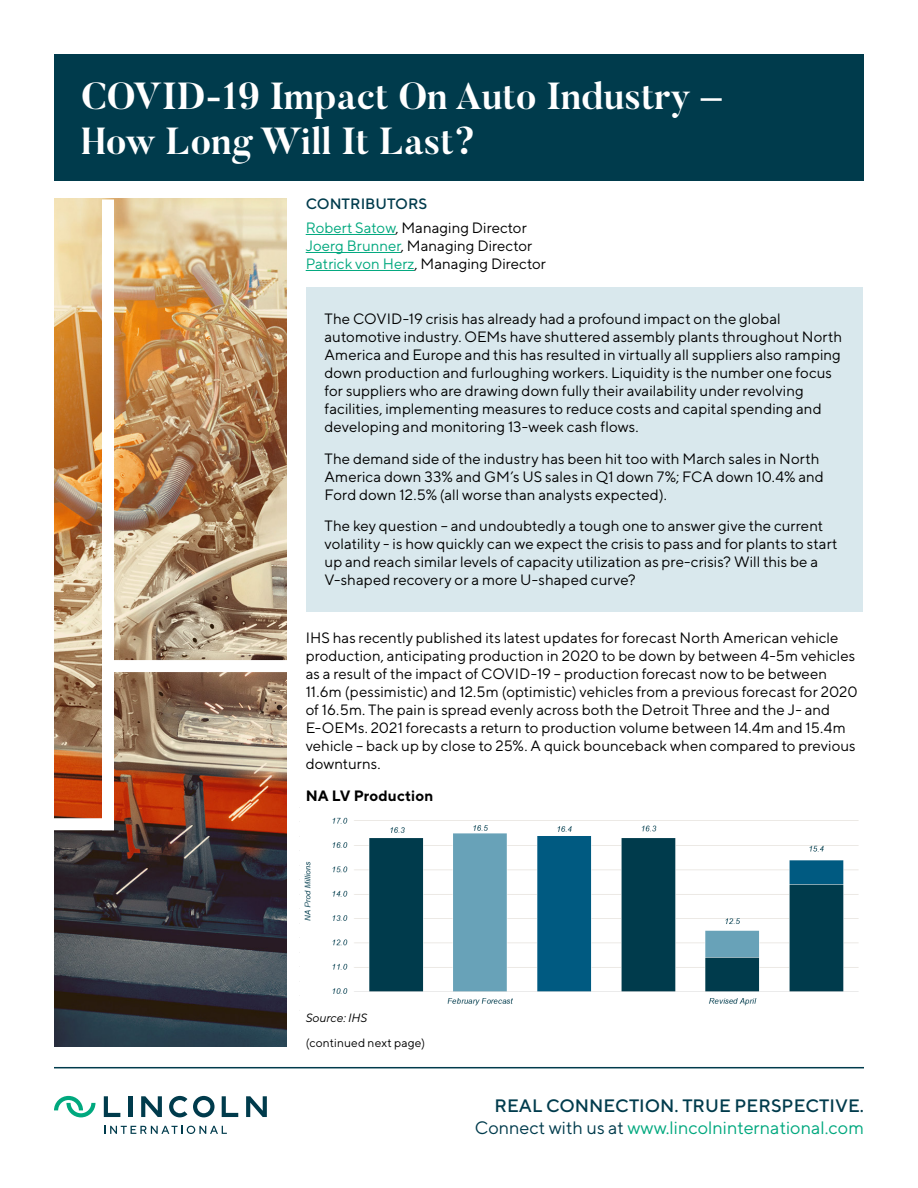
<style>
.page{position:relative;width:918px;height:1188px;background:#fff}
.page>*{position:absolute;margin:0;border:0;box-sizing:border-box;transform-origin:0 0}
.t1{font:700 37.5px/45px "Butler";color:#fff}
.t2{font:500 18px/21.6px "TT Norms";color:#003b4c;text-align:right}
.t3{font:15px/18px "TT Norms";color:#000}
.t4{font:700 15px "TT Norms";letter-spacing:.005em;color:#000}
.t5{font:500 15px "TT Norms";color:#003b4c}
.t6{font:12px "TT Norms";letter-spacing:.015em;color:#000}
.t7{font:italic 12px "TT Norms";color:#000}
.s1{color:#00a87e}
.s2{font-weight:400}
.s3{font-weight:400;color:#00a87e}
</style>
<div class="page">
<hr style="left:129px;top:1096px;width:4px;height:21px;background:#003b4c">
<svg style="left:141px;top:1096px;width:21px;height:21px"></svg>
<svg style="left:104px;top:1096px;width:16px;height:21px"></svg>
<svg style="left:246px;top:1096px;width:21px;height:21px"></svg>
<svg style="left:222px;top:1096px;width:16px;height:21px"></svg>
<svg style="left:169px;top:1096px;width:18px;height:21px"></svg>
<svg style="left:193px;top:1096px;width:22px;height:21px"></svg>
<svg style="left:54px;top:1096px;width:41px;height:21px"></svg>
<svg style="left:104px;top:1126px;width:123px;height:8px"></svg>
<hr style="left:54px;top:1067px;width:810px;height:1px;background:#003b4c">
<img style="left:304px;top:817px;width:555px;height:189px">
<div style="left:306px;top:287px;width:557px;height:325px;background:#d9e8ed"></div>
<div style="left:54px;top:54px;width:810px;height:127px;background:#003b4c"></div>
<hr style="left:306px;top:234px;width:89px;height:1px;background:#00a87e">
<hr style="left:306px;top:252px;width:95px;height:1px;background:#00a87e">
<hr style="left:306px;top:270px;width:109px;height:1px;background:#00a87e">
<img style="left:54px;top:199px;width:232px;height:848px">
<div style="left:102px;top:200px;width:12px;height:630px;background:#fff"></div>
<div style="left:27px;top:818px;width:87px;height:12px;background:#fff"></div>
<div style="left:102px;top:660px;width:192px;height:12px;background:#fff"></div>
<h1 class="t1" style="left:81px;top:74px;width:642px">COVID-19 Impact On Auto Industry –<br>How Long Will It Last?</h1>
<p class="t5" style="left:306px;top:195px;width:123px">CONTRIBUTORS</p>
<p class="t3" style="left:306px;top:218px;width:242px"><span class="s1">Robert Satow</span>, Managing Director<br><span class="s1">Joerg Brunner</span>, Managing Director<br><span class="s1">Patrick von Herz</span>, Managing Director</p>
<p class="t3" style="left:325px;top:309px;width:519px">The COVID-19 crisis has already had a profound impact on the global automotive industry. OEMs have shuttered assembly plants throughout North America and Europe and this has resulted in virtually all suppliers also ramping down production and furloughing workers. Liquidity is the number one focus for suppliers who are drawing down fully their availability under revolving facilities, implementing measures to reduce costs and capital spending and developing and monitoring 13-week cash flows.</p>
<p class="t3" style="left:325px;top:449px;width:501px">The demand side of the industry has been hit too with March sales in North<br>America down 33% and GM’s US sales in Q1 down 7%; FCA down 10.4% and<br>Ford down 12.5% (all worse than analysts expected).</p>
<p class="t3" style="left:325px;top:516px;width:515px">The key question – and undoubtedly a tough one to answer give the current volatility - is how quickly can we expect the crisis to pass and for plants to start up and reach similar levels of capacity utilization as pre-crisis? Will this be a V-shaped recovery or a more U-shaped curve?</p>
<p class="t3" style="left:306px;top:629px;width:554px">IHS has recently published its latest updates for forecast North American vehicle production, anticipating production in 2020 to be down by between 4-5m vehicles as a result of the impact of COVID-19 – production forecast now to be between 11.6m (pessimistic) and 12.5m (optimistic) vehicles from a previous forecast for 2020 of 16.5m. The pain is spread evenly across both the Detroit Three and the J- and E-OEMs. 2021 forecasts a return to production volume between 14.4m and 15.4m vehicle – back up by close to 25%. A quick bounceback when compared to previous downturns.</p>
<p class="t4" style="left:306px;top:786px;width:129px">NA LV Production</p>
<p class="t7" style="left:306px;top:1011px;width:63px">Source: IHS</p>
<p class="t6" style="left:306px;top:1035px;width:121px">(continued next page)</p>
<p class="t2" style="left:475px;top:1095px;width:391px">REAL CONNECTION. TRUE PERSPECTIVE.<br><span class="s2">Connect with us at</span> <span class="s3">www.lincolninternational.com</span></p>
</div>
